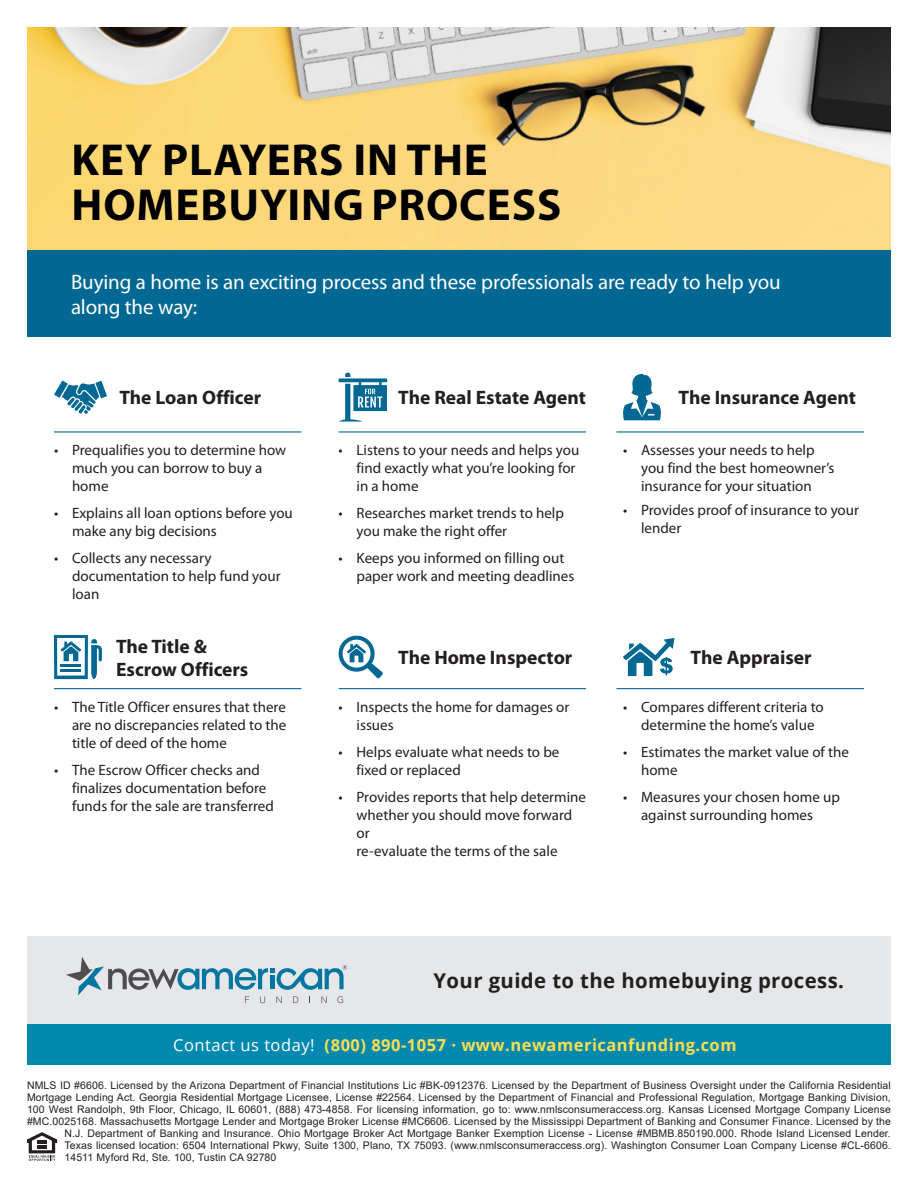
<style>
.page{position:relative;width:918px;height:1188px;background:#fff}
.page>*{position:absolute;margin:0;border:0;box-sizing:border-box;transform-origin:0 0}
.t1{font:700 45px/45px "Myriad Pro";letter-spacing:.02em;color:#000}
.t2{font:21px/25.2px "Myriad Pro";letter-spacing:-.01em;color:#fff}
.t3{font:700 20.4px "Open Sans";letter-spacing:.02em;color:#231f20}
.t4{font:700 19.5px/23.4px "Myriad Pro";color:#231f20}
.t5{font:700 16.5px "Open Sans";letter-spacing:.03em;color:#ffde4e}
.t6{font:15px/18px "Myriad Pro";color:#231f20}
.t7{font:10.5px "Arial";letter-spacing:.01em;color:#231f20}
.s1{font-weight:400;color:#fff}
</style>
<div class="page">
<img style="left:27px;top:27px;width:864px;height:223px">
<div style="left:27px;top:250px;width:864px;height:87px;background:#006893"></div>
<svg style="left:27px;top:1132px;width:30px;height:29px"></svg>
<div style="left:27px;top:936px;width:864px;height:88px;background:#e6e7e9"></div>
<div style="left:27px;top:1024px;width:864px;height:41px;background:#0089af"></div>
<svg style="left:66px;top:957px;width:281px;height:46px"></svg>
<svg style="left:54px;top:380px;width:53px;height:34px"></svg>
<svg style="left:623px;top:373px;width:38px;height:47px"></svg>
<svg style="left:339px;top:373px;width:48px;height:49px"></svg>
<hr style="left:54px;top:431px;width:248px;height:2px;background:#006893">
<hr style="left:339px;top:431px;width:247px;height:2px;background:#006893">
<hr style="left:616px;top:431px;width:248px;height:2px;background:#006893">
<svg style="left:54px;top:635px;width:48px;height:44px"></svg>
<svg style="left:623px;top:638px;width:51px;height:38px"></svg>
<svg style="left:338px;top:635px;width:45px;height:44px"></svg>
<hr style="left:54px;top:688px;width:248px;height:1px;background:#006893">
<hr style="left:339px;top:688px;width:247px;height:1px;background:#006893">
<hr style="left:616px;top:688px;width:248px;height:1px;background:#006893">
<p class="t1" style="left:72px;top:136px;width:491px">KEY PLAYERS IN THE<br>HOMEBUYING PROCESS</p>
<p class="t2" style="left:71px;top:269px;width:711px">Buying a home is an exciting process and these professionals are ready to help you along the way:</p>
<p class="t4" style="left:119px;top:386px;width:143px">The Loan Officer</p>
<p class="t6" style="left:72px;top:441px;width:216px;text-indent:-18px">• Prequalifies you to determine how much you can borrow to buy a home</p>
<p class="t6" style="left:72px;top:504px;width:222px;text-indent:-18px">• Explains all loan options before you make any big decisions</p>
<p class="t6" style="left:72px;top:549px;width:210px;text-indent:-18px">• Collects any necessary documentation to help fund your loan</p>
<p class="t4" style="left:116px;top:634px;width:134px">The Title &amp;<br>Escrow Officers</p>
<p class="t6" style="left:72px;top:698px;width:216px;text-align:justify;text-indent:-18px">• The Title Officer ensures that there are no discrepancies related to the title of deed of the home</p>
<p class="t6" style="left:72px;top:761px;width:203px;text-indent:-18px">• The Escrow Officer checks and finalizes documentation before funds for the sale are transferred</p>
<p class="t4" style="left:398px;top:386px;width:189px">The Real Estate Agent</p>
<p class="t6" style="left:357px;top:441px;width:224px;text-indent:-18px">• Listens to your needs and helps you find exactly what you’re looking for in a home</p>
<p class="t6" style="left:357px;top:504px;width:209px;text-indent:-18px">• Researches market trends to help you make the right offer</p>
<p class="t6" style="left:357px;top:549px;width:219px;text-indent:-18px">• Keeps you informed on filling out paper work and meeting deadlines</p>
<p class="t4" style="left:398px;top:645px;width:176px">The Home Inspector</p>
<p class="t6" style="left:357px;top:698px;width:214px;text-indent:-18px">• Inspects the home for damages or issues</p>
<p class="t6" style="left:357px;top:743px;width:204px;text-indent:-18px">• Helps evaluate what needs to be fixed or replaced</p>
<p class="t6" style="left:357px;top:788px;width:231px;text-indent:-18px">• Provides reports that help determine whether you should move forward or<br>re-evaluate the terms of the sale</p>
<p class="t4" style="left:679px;top:386px;width:179px">The Insurance Agent</p>
<p class="t6" style="left:641px;top:441px;width:195px;text-indent:-18px">• Assesses your needs to help you find the best homeowner’s insurance for your situation</p>
<p class="t6" style="left:641px;top:501px;width:219px;text-indent:-18px">• Provides proof of insurance to your lender</p>
<p class="t4" style="left:691px;top:645px;width:123px">The Appraiser</p>
<p class="t6" style="left:623px;top:698px;width:202px;text-align:center">• Compares different criteria to determine the home’s value</p>
<p class="t6" style="left:641px;top:743px;width:209px;text-indent:-18px">• Estimates the market value of the home</p>
<p class="t6" style="left:623px;top:788px;width:218px;text-align:center">• Measures your chosen home up against surrounding homes</p>
<p class="t3" style="left:434px;top:966px;width:412px">Your guide to the homebuying process.</p>
<p class="t5" style="left:173px;top:1033px;width:565px"><span class="s1">Contact us today!</span> (800) 890-1057 · www.newamericanfunding.com</p>
<p class="t7" style="left:27px;top:1078px;width:865px">NMLS ID #6606. Licensed by the Arizona Department of Financial Institutions Lic #BK-0912376. Licensed by the Department of Business Oversight under the California Residential</p>
<p class="t7" style="left:27px;top:1090px;width:865px">Mortgage Lending Act. Georgia Residential Mortgage Licensee, License #22564. Licensed by the Department of Financial and Professional Regulation, Mortgage Banking Division,</p>
<p class="t7" style="left:27px;top:1102px;width:865px">100 West Randolph, 9th Floor, Chicago, IL 60601, (888) 473-4858. For licensing information, go to: www.nmlsconsumeraccess.org. Kansas Licensed Mortgage Company License</p>
<p class="t7" style="left:27px;top:1114px;width:865px">#MC.0025168. Massachusetts Mortgage Lender and Mortgage Broker License #MC6606. Licensed by the Mississippi Department of Banking and Consumer Finance. Licensed by the</p>
<p class="t7" style="left:64px;top:1126px;width:828px">N.J. Department of Banking and Insurance. Ohio Mortgage Broker Act Mortgage Banker Exemption License - License #MBMB.850190.000. Rhode Island Licensed Lender.</p>
<p class="t7" style="left:64px;top:1138px;width:828px">Texas licensed location: 6504 International Pkwy, Suite 1300, Plano, TX 75093. (www.nmlsconsumeraccess.org). Washington Consumer Loan Company License #CL-6606.</p>
<p class="t7" style="left:64px;top:1150px;width:213px">14511 Myford Rd, Ste. 100, Tustin CA 92780</p>
</div>
